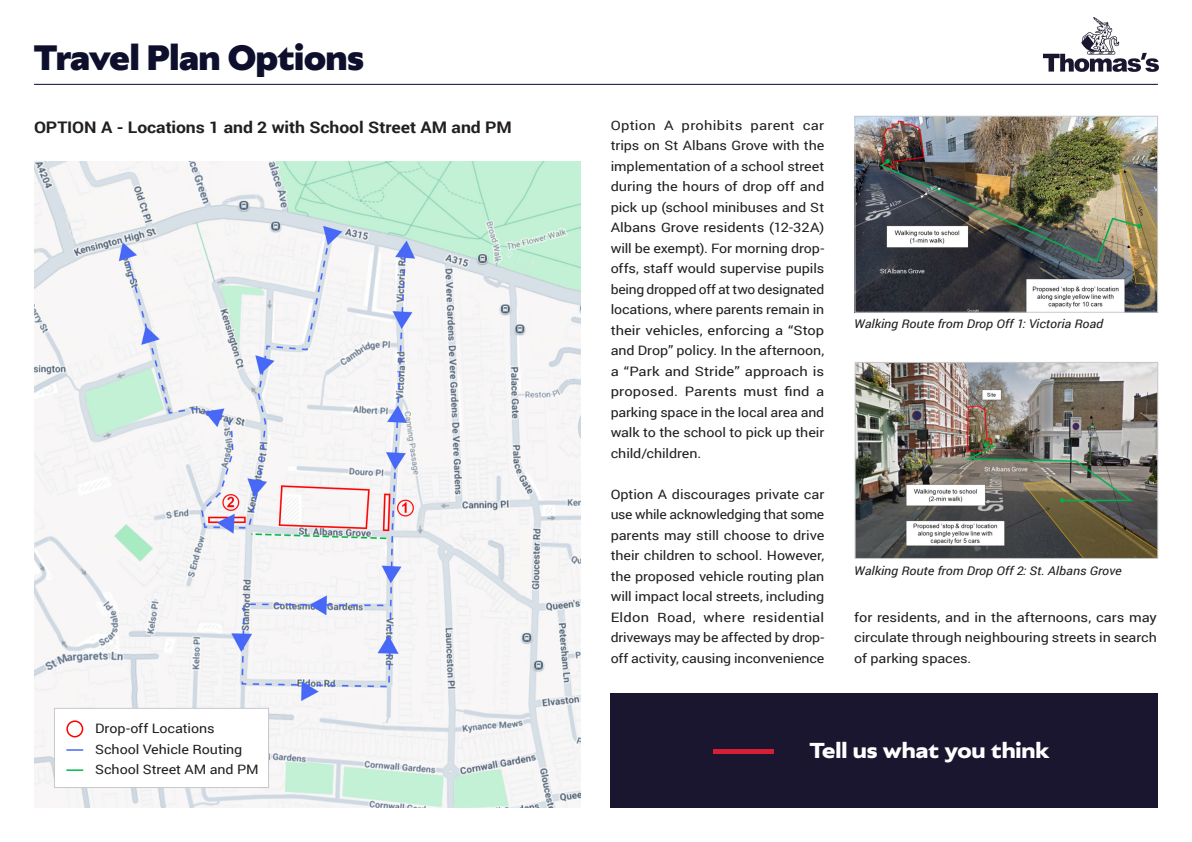
<style>
.page{position:relative;width:1192px;height:842px;background:#fff}
.page>*{position:absolute;margin:0;border:0;box-sizing:border-box;transform-origin:0 0}
.t1{font:700 35px "Gardner Sans";color:#0e0f2d}
.Thomas_Main_Body{font:600 21.5px "Gardner Sans";letter-spacing:-.005em;color:#fff;scale:1.1 1}
.Thomas_Main_Body-2{font:700 16px "Roboto";letter-spacing:-.005em;color:#231f20;scale:1.1 1}
.Thomas_Main_Body-3{font:13px/20.5px "Roboto";letter-spacing:-.005em;color:#231f20;text-align:justify;scale:1.13 1}
.Thomas_Main_Body-4{font:13px/20.5px "Roboto";letter-spacing:-.005em;color:#231f20;text-align:justify;scale:1.11 1}
.Thomas_Main_Body-5{font:13px/20.5px "Roboto";letter-spacing:-.005em;color:#231f20;text-align:justify;scale:1.12 1}
.Thomas_Main_Body-6{font:13px "Roboto";letter-spacing:-.005em;color:#231f20;scale:1.1 1}
.Thomas_Main_Body-7{font:italic 12px "Roboto";letter-spacing:-.005em;color:#231f20;scale:1.1 1}
</style>
<div class="page">
<hr style="left:34px;top:84px;width:1124px;height:1px;background:#0b072f">
<img style="left:1043px;top:17px;width:115px;height:54px">
<img style="left:34px;top:161px;width:547px;height:647px">
<img style="left:854px;top:116px;width:304px;height:197px">
<img style="left:855px;top:362px;width:303px;height:197px">
<svg style="left:54px;top:708px;width:215px;height:80px"></svg>
<div style="left:611px;top:693px;width:547px;height:115px;background:#1b1630"></div>
<hr style="left:713px;top:750px;width:61px;height:4px;background:#d61e36">
<p class="t1" style="left:34px;top:36px;width:331px">Travel Plan Options</p>
<p class="Thomas_Main_Body-2" style="left:34px;top:116px;width:436px">OPTION A - Locations 1 and 2 with School Street AM and PM</p>
<p class="Thomas_Main_Body-3" style="left:611px;top:114px;width:191px">Option A prohibits parent car trips on St Albans Grove with the implementation of a school street during the hours of drop off and pick up (school minibuses and St Albans Grove residents (12-32A) will be exempt). For morning drop&shy;offs, staff would supervise pupils being dropped off at two designated locations, where parents remain in their vehicles, enforcing a “Stop and Drop” policy. In the afternoon, a “Park and Stride” approach is proposed. Parents must find a parking space in the local area and walk to the school to pick up their child/children.</p>
<p class="Thomas_Main_Body-4" style="left:611px;top:483px;width:194px">Option A discourages private car use while acknowledging that some parents may still choose to drive their children to school. However, the proposed vehicle routing plan will impact local streets, including Eldon Road, where residential driveways may be affected by drop&shy;off activity, causing inconvenience</p>
<p class="Thomas_Main_Body-7" style="left:854px;top:316px;width:228px">Walking Route from Drop Off 1: Victoria Road</p>
<p class="Thomas_Main_Body-7" style="left:854px;top:562px;width:245px">Walking Route from Drop Off 2: St. Albans Grove</p>
<p class="Thomas_Main_Body-5" style="left:854px;top:606px;width:272px">for residents, and in the afternoons, cars may circulate through neighbouring streets in search of parking spaces.</p>
<p class="Thomas_Main_Body-6" style="left:95px;top:720px;width:110px">Drop-off Locations</p>
<p class="Thomas_Main_Body-6" style="left:95px;top:740px;width:135px">School Vehicle Routing</p>
<p class="Thomas_Main_Body-6" style="left:95px;top:761px;width:150px">School Street AM and PM</p>
<p class="Thomas_Main_Body" style="left:810px;top:738px;width:219px">Tell us what you think</p>
</div>
